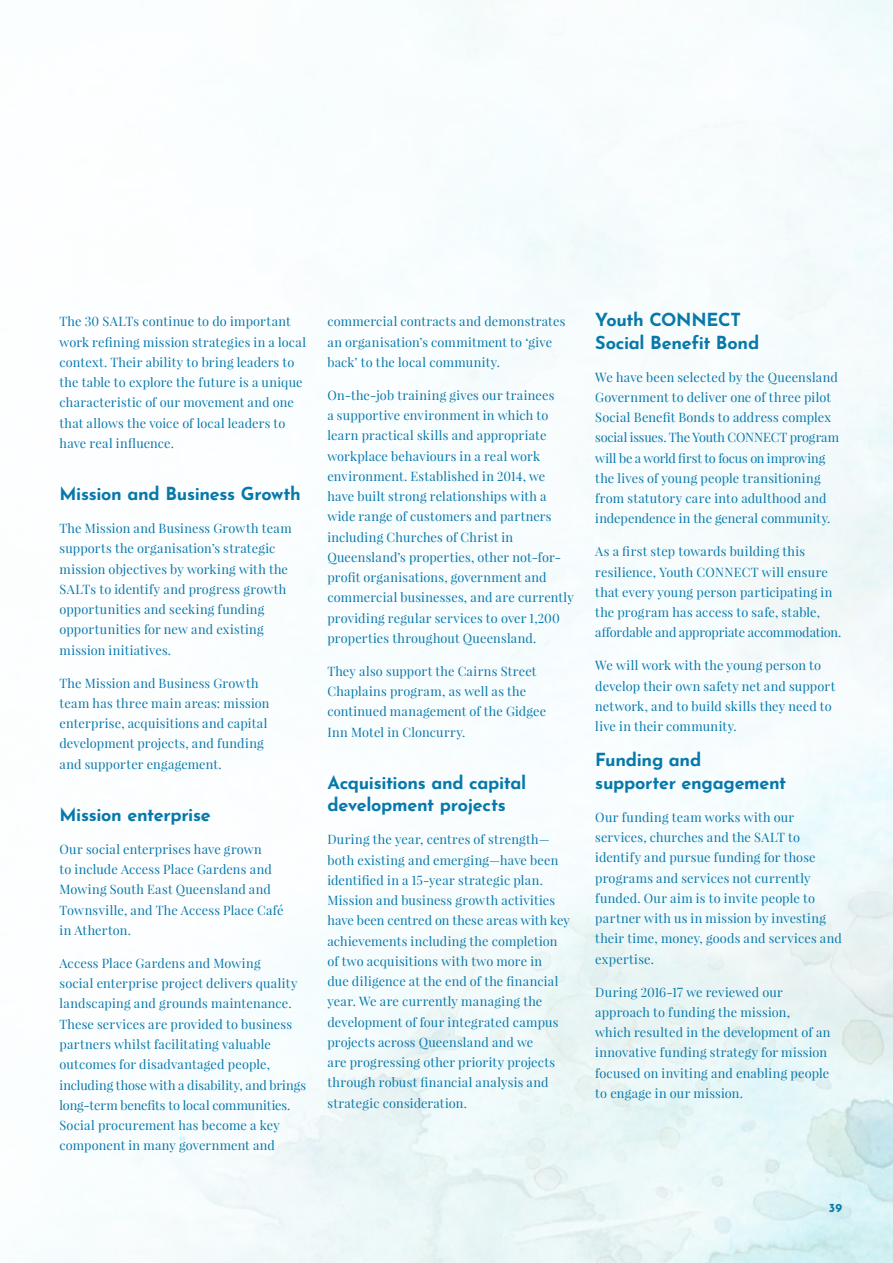
<style>
.page{position:relative;width:893px;height:1263px;background:#fff}
.page>*{position:absolute;margin:0;border:0;box-sizing:border-box;transform-origin:0 0}
.SUBHEADER{font:700 18px/22.5px "Josefin Sans";letter-spacing:-.02em;color:#0778aa}
.BODY{font:700 18px/22.5px "Josefin Sans";letter-spacing:-.02em;color:#0778aa}
.BODY-2{font:12.75px/20.2px "Playfair Display";letter-spacing:.015em;color:#0778aa}
.t1{font:700 12px "Josefin Sans";color:#0778aa}
</style>
<div class="page">
<p class="BODY-2" style="left:60px;top:311px;width:248px">The 30 SALTs continue to do important work refining mission strategies in a local context. Their ability to bring leaders to the table to explore the future is a unique characteristic of our movement and one that allows the voice of local leaders to have real influence.</p>
<p class="SUBHEADER" style="left:60px;top:480px;width:243px">Mission and Business Growth</p>
<p class="BODY-2" style="left:60px;top:518px;width:234px">The Mission and Business Growth team supports the organisation’s strategic mission objectives by working with the SALTs to identify and progress growth opportunities and seeking funding opportunities for new and existing mission initiatives.</p>
<p class="BODY-2" style="left:60px;top:673px;width:211px">The Mission and Business Growth team has three main areas: mission enterprise, acquisitions and capital development projects, and funding and supporter engagement.</p>
<p class="SUBHEADER" style="left:60px;top:801px;width:153px">Mission enterprise</p>
<p class="BODY-2" style="left:60px;top:839px;width:225px">Our social enterprises have grown<br>to include Access Place Gardens and<br>Mowing South East Queensland and<br>Townsville, and The Access Place Café in Atherton.</p>
<p class="BODY-2" style="left:60px;top:953px;width:248px">Access Place Gardens and Mowing<br>social enterprise project delivers quality landscaping and grounds maintenance.<br>These services are provided to business partners whilst facilitating valuable outcomes for disadvantaged people, including those with a disability, and brings long-term benefits to local communities.<br>Social procurement has become a key component in many government and</p>
<p class="BODY-2" style="left:327px;top:311px;width:239px">commercial contracts and demonstrates an organisation’s commitment to ‘give back’ to the local community.</p>
<p class="BODY-2" style="left:327px;top:385px;width:248px">On-the-job training gives our trainees<br>a supportive environment in which to learn practical skills and appropriate workplace behaviours in a real work environment. Established in 2014, we have built strong relationships with a wide range of customers and partners including Churches of Christ in Queensland’s properties, other not-for&shy;profit organisations, government and commercial businesses, and are currently providing regular services to over 1,200 properties throughout Queensland.</p>
<p class="BODY-2" style="left:327px;top:661px;width:220px">They also support the Cairns Street<br>Chaplains program, as well as the continued management of the Gidgee<br>Inn Motel in Cloncurry.</p>
<p class="SUBHEADER" style="left:327px;top:769px;width:200px">Acquisitions and capital development projects</p>
<p class="BODY-2" style="left:327px;top:829px;width:244px">During the year, centres of strength— both existing and emerging—have been identified in a 15-year strategic plan.<br>Mission and business growth activities have been centred on these areas with key achievements including the completion of two acquisitions with two more in<br>due diligence at the end of the financial year. We are currently managing the development of four integrated campus projects across Queensland and we<br>are progressing other priority projects through robust financial analysis and strategic consideration.</p>
<p class="SUBHEADER" style="left:595px;top:306px;width:165px">Youth CONNECT<br>Social Benefit Bond</p>
<p class="BODY-2" style="left:595px;top:367px;width:245px">We have been selected by the Queensland Government to deliver one of three pilot Social Benefit Bonds to address complex social issues. The Youth CONNECT program will be a world first to focus on improving the lives of young people transitioning from statutory care into adulthood and independence in the general community.</p>
<p class="BODY-2" style="left:595px;top:541px;width:248px">As a first step towards building this resilience, Youth CONNECT will ensure that every young person participating in the program has access to safe, stable, affordable and appropriate accommodation.</p>
<p class="BODY-2" style="left:595px;top:655px;width:241px">We will work with the young person to develop their own safety net and support network, and to build skills they need to live in their community.</p>
<p class="BODY" style="left:595px;top:746px;width:192px">Funding and supporter engagement</p>
<p class="BODY-2" style="left:595px;top:807px;width:248px">Our funding team works with our services, churches and the SALT to identify and pursue funding for those programs and services not currently funded. Our aim is to invite people to partner with us in mission by investing their time, money, goods and services and expertise.</p>
<p class="BODY-2" style="left:595px;top:982px;width:237px">During 2016-17 we reviewed our approach to funding the mission,<br>which resulted in the development of an innovative funding strategy for mission focused on inviting and enabling people to engage in our mission.</p>
<p class="t1" style="left:829px;top:1197px;width:15px">39</p>
</div>
